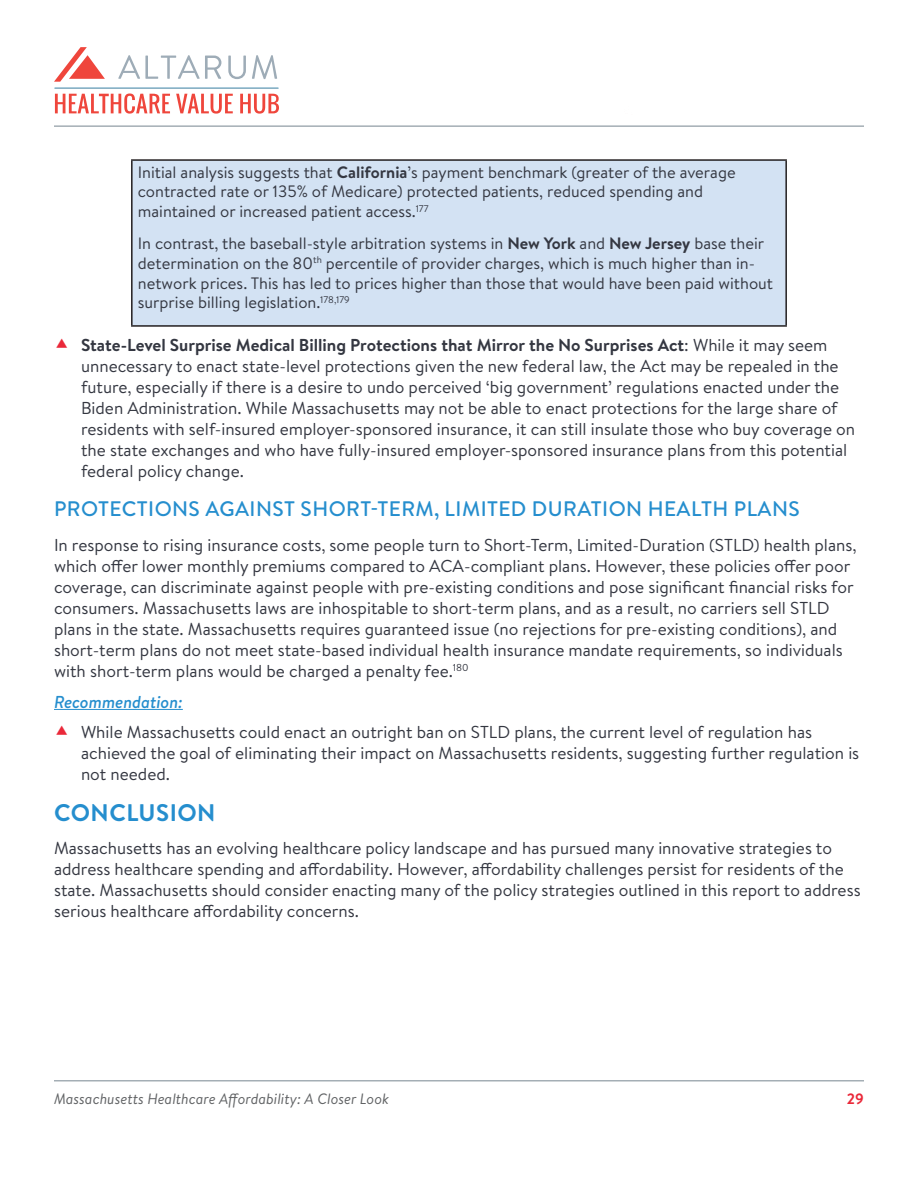
<style>
.page{position:relative;width:918px;height:1188px;background:#fff}
.page>*{position:absolute;margin:0;border:0;box-sizing:border-box;transform-origin:0 0}
.Heading_1{font:700 24px "Brandon Text";letter-spacing:.02em;color:#258ece}
.Heading_2{font:500 21px "Brandon Text";letter-spacing:.02em;color:#258ece}
.Paragraph{font:17.25px/21px "Brandon Text";color:#343741}
.Paragraph-2{font:italic 500 17.25px "Brandon Text";color:#258ece}
.t1{font:16.5px/19.8px "Brandon Text";color:#343741}
.t2{font:italic 15px "Brandon Text";color:#616365}
.t3{font:700 15px "Brandon Text";color:#ea2839}
.s1{font-weight:700}
</style>
<div class="page">
<hr style="left:54px;top:1080px;width:810px;height:2px;background:#a4aeb5">
<hr style="left:54px;top:125px;width:810px;height:2px;background:#a4aeb5">
<svg style="left:118px;top:55px;width:103px;height:24px"></svg>
<svg style="left:228px;top:56px;width:18px;height:23px"></svg>
<svg style="left:252px;top:55px;width:25px;height:24px"></svg>
<svg style="left:54px;top:47px;width:51px;height:35px"></svg>
<svg style="left:55px;top:94px;width:115px;height:20px"></svg>
<svg style="left:176px;top:94px;width:57px;height:20px"></svg>
<svg style="left:240px;top:94px;width:39px;height:20px"></svg>
<hr style="left:55px;top:88px;width:223px;height:1px;background:#9eacb7">
<hr style="left:54px;top:709px;width:129px;height:1px;background:#258ece">
<div style="left:132px;top:160px;width:654px;height:166px;background:#d3e2f3"></div>
<hr style="left:131px;top:159px;width:656px;height:2px;background:#231f20">
<hr style="left:131px;top:161px;width:2px;height:164px;background:#231f20">
<hr style="left:785px;top:161px;width:2px;height:164px;background:#231f20">
<hr style="left:131px;top:325px;width:656px;height:2px;background:#231f20">
<p class="t1" style="left:138px;top:161px;width:599px">Initial analysis suggests that <span class="s1">California</span>’s payment benchmark (greater of the average contracted rate or 135% of Medicare) protected patients, reduced spending and maintained or increased patient access.<sup>177</sup></p>
<p class="t1" style="left:138px;top:233px;width:637px">In contrast, the baseball-style arbitration systems in <span class="s1">New York</span> and <span class="s1">New Jersey</span> base their determination on the 80<sup>th</sup> percentile of provider charges, which is much higher than in&shy;network prices. This has led to prices higher than those that would have been paid without surprise billing legislation.<sup>178,179</sup></p>
<p class="Paragraph" style="left:81px;top:334px;width:776px"><span class="s1">State-Level Surprise Medical Billing Protections that Mirror the No Surprises Act</span>: While it may seem unnecessary to enact state-level protections given the new federal law, the Act may be repealed in the future, especially if there is a desire to undo perceived ‘big government’ regulations enacted under the Biden Administration. While Massachusetts may not be able to enact protections for the large share of residents with self-insured employer-sponsored insurance, it can still insulate those who buy coverage on the state exchanges and who have fully-insured employer-sponsored insurance plans from this potential federal policy change.</p>
<p class="Heading_2" style="left:54px;top:495px;width:747px">PROTECTIONS AGAINST SHORT-TERM, LIMITED DURATION HEALTH PLANS</p>
<p class="Paragraph" style="left:54px;top:534px;width:804px">In response to rising insurance costs, some people turn to Short-Term, Limited-Duration (STLD) health plans, which offer lower monthly premiums compared to ACA-compliant plans. However, these policies offer poor coverage, can discriminate against people with pre-existing conditions and pose significant financial risks for consumers. Massachusetts laws are inhospitable to short-term plans, and as a result, no carriers sell STLD plans in the state. Massachusetts requires guaranteed issue (no rejections for pre-existing conditions), and short-term plans do not meet state-based individual health insurance mandate requirements, so individuals with short-term plans would be charged a penalty fee.<sup>180</sup></p>
<p class="Paragraph-2" style="left:54px;top:690px;width:130px">Recommendation:</p>
<p class="Paragraph" style="left:81px;top:721px;width:780px">While Massachusetts could enact an outright ban on STLD plans, the current level of regulation has achieved the goal of eliminating their impact on Massachusetts residents, suggesting further regulation is not needed.</p>
<p class="Heading_1" style="left:54px;top:796px;width:163px">CONCLUSION</p>
<p class="Paragraph" style="left:54px;top:837px;width:808px">Massachusetts has an evolving healthcare policy landscape and has pursued many innovative strategies to address healthcare spending and affordability. However, affordability challenges persist for residents of the state. Massachusetts should consider enacting many of the policy strategies outlined in this report to address serious healthcare affordability concerns.</p>
<p class="t2" style="left:54px;top:1089px;width:337px">Massachusetts Healthcare Affordability: A Closer Look</p>
<p class="t3" style="left:847px;top:1088px;width:19px">29</p>
</div>
